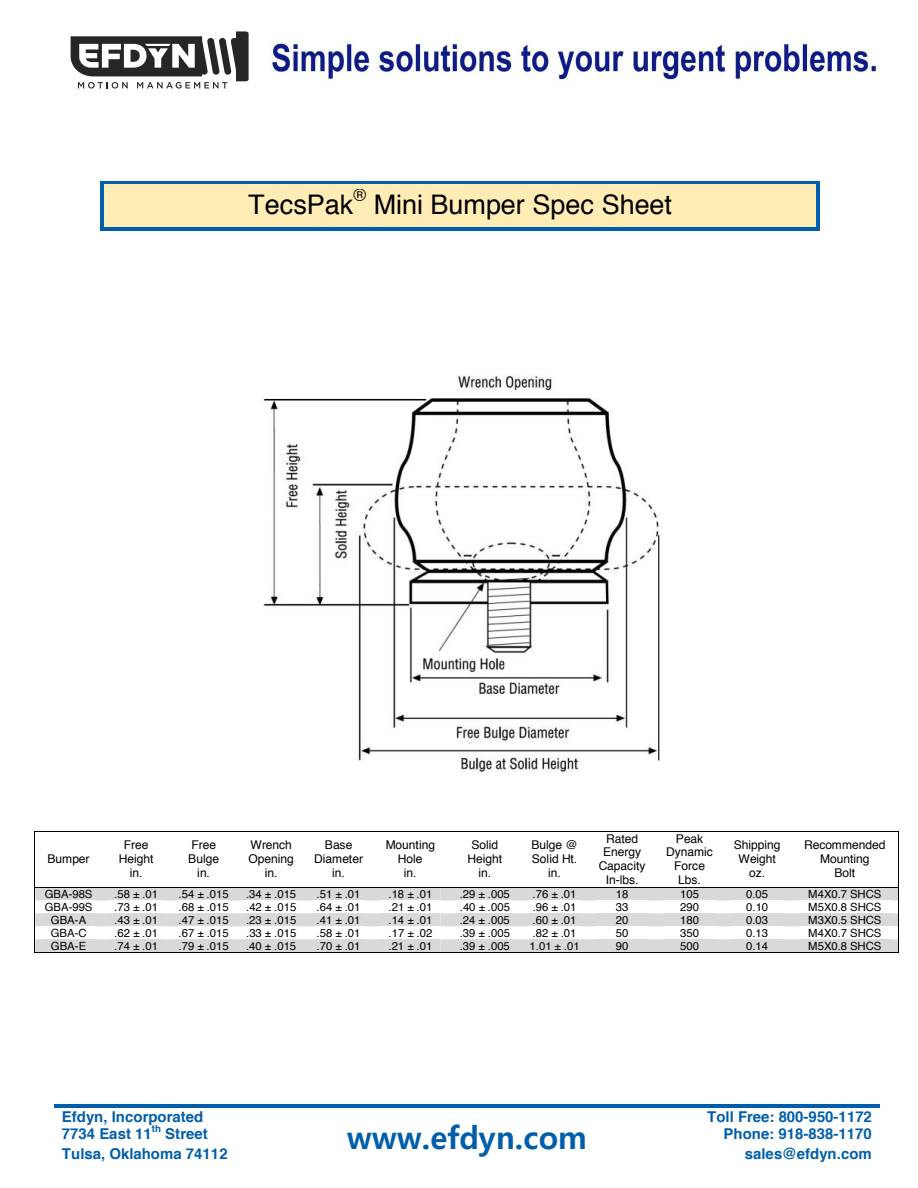
<style>
.page{position:relative;width:918px;height:1188px;background:#fff}
.page>*{position:absolute;margin:0;border:0;box-sizing:border-box;transform-origin:0 0}
.t1{font:700 31.5px "Malgun Gothic";color:#005eab}
.t2{font:27px "Helvetica";color:#000}
.t3{font:17.25px "Helvetica";color:#000}
.t4{font:700 15px "Helvetica";color:#005eab}
.t5{font:12px/13.8px "Helvetica";letter-spacing:-.005em;color:#000;text-align:center}
.t6{font:11.4px "Helvetica";color:#000}
.t7{font:700 9.75px "Helvetica";color:#005eab}
</style>
<div class="page">
<img style="left:272px;top:41px;width:604px;height:40px">
<img style="left:263px;top:374px;width:399px;height:399px">
<svg style="left:101px;top:181px;width:719px;height:50px;background:#d9d7b3"></svg>
<hr style="left:35px;top:831px;width:67px;height:1px;background:#000">
<hr style="left:103px;top:831px;width:66px;height:1px;background:#000">
<hr style="left:170px;top:831px;width:67px;height:1px;background:#000">
<hr style="left:238px;top:831px;width:66px;height:1px;background:#000">
<hr style="left:305px;top:831px;width:67px;height:1px;background:#000">
<hr style="left:373px;top:831px;width:75px;height:1px;background:#000">
<hr style="left:449px;top:831px;width:71px;height:1px;background:#000">
<hr style="left:521px;top:831px;width:67px;height:1px;background:#000">
<hr style="left:589px;top:831px;width:66px;height:1px;background:#000">
<hr style="left:656px;top:831px;width:67px;height:1px;background:#000">
<hr style="left:724px;top:831px;width:66px;height:1px;background:#000">
<hr style="left:791px;top:831px;width:108px;height:1px;background:#000">
<hr style="left:35px;top:832px;width:1px;height:55px;background:#000">
<hr style="left:899px;top:832px;width:1px;height:55px;background:#000">
<svg style="left:35px;top:887px;width:864px;height:66px"></svg>
<hr style="left:54px;top:1105px;width:275px;height:3px;background:#005eab">
<hr style="left:332px;top:1105px;width:272px;height:3px;background:#005eab">
<hr style="left:607px;top:1105px;width:272px;height:3px;background:#005eab">
<svg style="left:71px;top:31px;width:178px;height:58px"></svg>
<p class="t2" style="left:248px;top:184px;width:107px">TecsPak</p>
<p class="t3" style="left:353px;top:182px;width:14px">®</p>
<p class="t2" style="left:374px;top:184px;width:300px">Mini Bumper Spec Sheet</p>
<p class="t5" style="left:48px;top:852px;width:44px">Bumper</p>
<p class="t5" style="left:119px;top:839px;width:36px">Free<br>Height in.</p>
<p class="t5" style="left:188px;top:839px;width:32px">Free<br>Bulge in.</p>
<p class="t5" style="left:248px;top:839px;width:47px">Wrench<br>Opening in.</p>
<p class="t5" style="left:314px;top:839px;width:50px">Base<br>Diameter in.</p>
<p class="t5" style="left:386px;top:839px;width:51px">Mounting<br>Hole<br>in.</p>
<p class="t5" style="left:467px;top:839px;width:36px">Solid<br>Height in.</p>
<p class="t5" style="left:531px;top:839px;width:48px">Bulge @<br>Solid Ht. in.</p>
<p class="t5" style="left:599px;top:832px;width:48px">Rated<br>Energy<br>Capacity<br>In-lbs.</p>
<p class="t5" style="left:666px;top:832px;width:48px">Peak<br>Dynamic<br>Force<br>Lbs.</p>
<p class="t5" style="left:734px;top:839px;width:48px">Shipping<br>Weight oz.</p>
<p class="t5" style="left:804px;top:839px;width:83px">Recommended<br>Mounting<br>Bolt</p>
<p class="t6" style="left:45px;top:885px;width:49px">GBA-98S</p>
<p class="t6" style="left:114px;top:885px;width:45px">.58 ± .01</p>
<p class="t6" style="left:179px;top:885px;width:52px">.54 ± .015</p>
<p class="t6" style="left:246px;top:885px;width:52px">.34 ± .015</p>
<p class="t6" style="left:317px;top:885px;width:45px">.51 ± .01</p>
<p class="t6" style="left:388px;top:885px;width:45px">.18 ± .01</p>
<p class="t6" style="left:460px;top:885px;width:52px">.29 ± .005</p>
<p class="t6" style="left:533px;top:885px;width:45px">.76 ± .01</p>
<p class="t6" style="left:616px;top:885px;width:14px">18</p>
<p class="t6" style="left:680px;top:885px;width:20px">105</p>
<p class="t6" style="left:746px;top:885px;width:24px">0.05</p>
<p class="t6" style="left:808px;top:885px;width:75px">M4X0.7 SHCS</p>
<p class="t6" style="left:45px;top:898px;width:49px">GBA-99S</p>
<p class="t6" style="left:114px;top:898px;width:45px">.73 ± .01</p>
<p class="t6" style="left:179px;top:898px;width:52px">.68 ± .015</p>
<p class="t6" style="left:246px;top:898px;width:52px">.42 ± .015</p>
<p class="t6" style="left:317px;top:898px;width:45px">.64 ± .01</p>
<p class="t6" style="left:388px;top:898px;width:45px">.21 ± .01</p>
<p class="t6" style="left:460px;top:898px;width:52px">.40 ± .005</p>
<p class="t6" style="left:533px;top:898px;width:45px">.96 ± .01</p>
<p class="t6" style="left:616px;top:898px;width:14px">33</p>
<p class="t6" style="left:680px;top:898px;width:20px">290</p>
<p class="t6" style="left:746px;top:898px;width:24px">0.10</p>
<p class="t6" style="left:808px;top:898px;width:75px">M5X0.8 SHCS</p>
<p class="t6" style="left:51px;top:911px;width:37px">GBA-A</p>
<p class="t6" style="left:114px;top:911px;width:45px">.43 ± .01</p>
<p class="t6" style="left:179px;top:911px;width:52px">.47 ± .015</p>
<p class="t6" style="left:246px;top:911px;width:52px">.23 ± .015</p>
<p class="t6" style="left:317px;top:911px;width:45px">.41 ± .01</p>
<p class="t6" style="left:388px;top:911px;width:45px">.14 ± .01</p>
<p class="t6" style="left:460px;top:911px;width:52px">.24 ± .005</p>
<p class="t6" style="left:533px;top:911px;width:45px">.60 ± .01</p>
<p class="t6" style="left:616px;top:911px;width:14px">20</p>
<p class="t6" style="left:680px;top:911px;width:20px">180</p>
<p class="t6" style="left:746px;top:911px;width:24px">0.03</p>
<p class="t6" style="left:808px;top:911px;width:75px">M3X0.5 SHCS</p>
<p class="t6" style="left:51px;top:924px;width:37px">GBA-C</p>
<p class="t6" style="left:114px;top:924px;width:45px">.62 ± .01</p>
<p class="t6" style="left:179px;top:924px;width:52px">.67 ± .015</p>
<p class="t6" style="left:246px;top:924px;width:52px">.33 ± .015</p>
<p class="t6" style="left:317px;top:924px;width:45px">.58 ± .01</p>
<p class="t6" style="left:388px;top:924px;width:45px">.17 ± .02</p>
<p class="t6" style="left:460px;top:924px;width:52px">.39 ± .005</p>
<p class="t6" style="left:533px;top:924px;width:45px">.82 ± .01</p>
<p class="t6" style="left:616px;top:924px;width:14px">50</p>
<p class="t6" style="left:680px;top:924px;width:20px">350</p>
<p class="t6" style="left:746px;top:924px;width:24px">0.13</p>
<p class="t6" style="left:808px;top:924px;width:75px">M4X0.7 SHCS</p>
<p class="t6" style="left:51px;top:937px;width:37px">GBA-E</p>
<p class="t6" style="left:114px;top:937px;width:45px">.74 ± .01</p>
<p class="t6" style="left:179px;top:937px;width:52px">.79 ± .015</p>
<p class="t6" style="left:246px;top:937px;width:52px">.40 ± .015</p>
<p class="t6" style="left:317px;top:937px;width:45px">.70 ± .01</p>
<p class="t6" style="left:388px;top:937px;width:45px">.21 ± .01</p>
<p class="t6" style="left:460px;top:937px;width:52px">.39 ± .005</p>
<p class="t6" style="left:530px;top:937px;width:52px">1.01 ± .01</p>
<p class="t6" style="left:616px;top:937px;width:14px">90</p>
<p class="t6" style="left:680px;top:937px;width:20px">500</p>
<p class="t6" style="left:746px;top:937px;width:24px">0.14</p>
<p class="t6" style="left:808px;top:937px;width:75px">M5X0.8 SHCS</p>
<p class="t4" style="left:62px;top:1104px;width:143px">Efdyn, Incorporated</p>
<p class="t4" style="left:707px;top:1104px;width:166px">Toll Free: 800-950-1172</p>
<p class="t4" style="left:62px;top:1122px;width:91px">7734 East 11</p>
<p class="t1" style="left:347px;top:1119px;width:242px">www.efdyn.com</p>
<p class="t7" style="left:152px;top:1120px;width:11px">th</p>
<p class="t4" style="left:165px;top:1122px;width:44px">Street</p>
<p class="t4" style="left:724px;top:1122px;width:150px">Phone: 918-838-1170</p>
<p class="t4" style="left:62px;top:1142px;width:167px">Tulsa, Oklahoma 74112</p>
<p class="t4" style="left:745px;top:1142px;width:128px">sales@efdyn.com</p>
</div>
